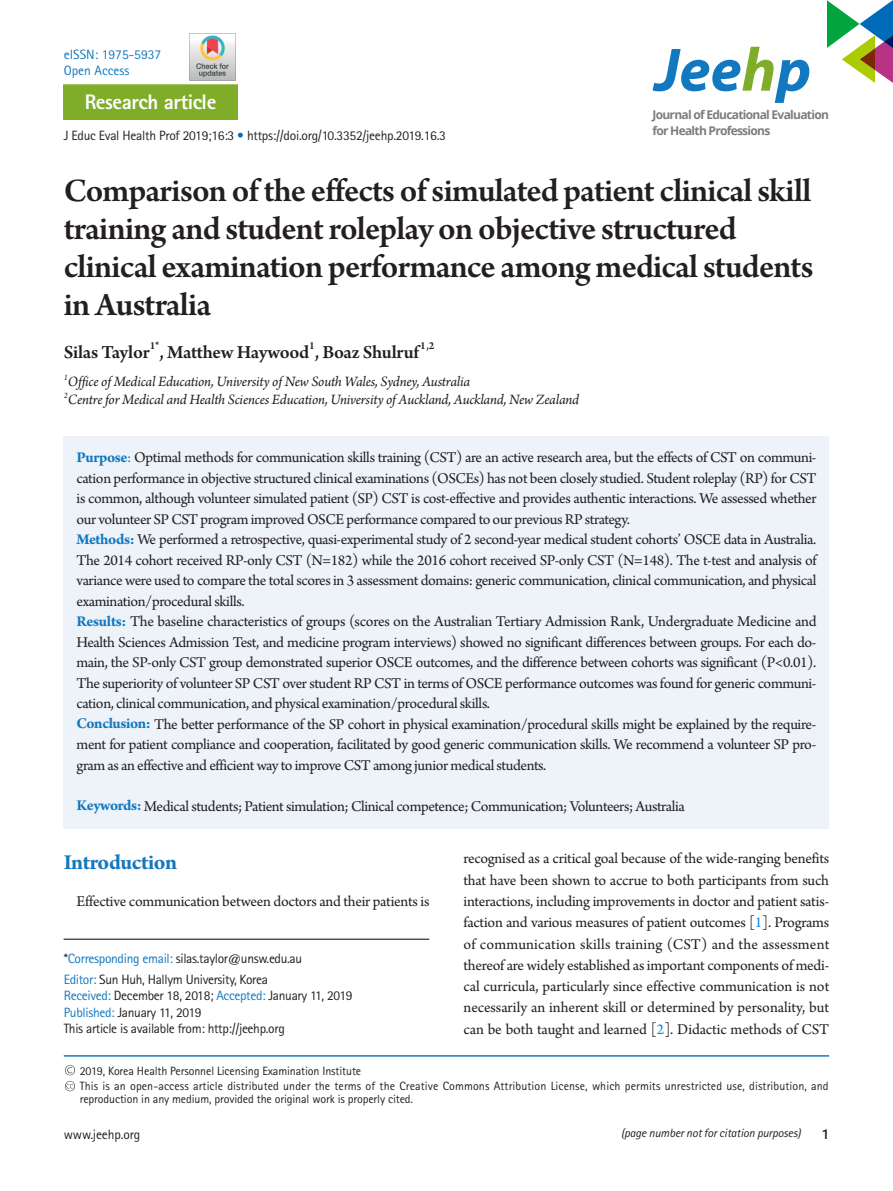
<style>
.page{position:relative;width:893px;height:1191px;background:#fff}
.page>*{position:absolute;margin:0;border:0;box-sizing:border-box;transform-origin:0 0}
.article-title{font:600 34.5px/38px "Arno Pro";letter-spacing:-.02em;color:#231f20}
.body-title{font:700 22.5px "Arno Pro";letter-spacing:-.015em;color:#1278bf}
.subject{font:800 21px "Rotis Sans Serif Std";letter-spacing:-.02em;color:#fff}
.contrib-group{font:600 19.5px "Arno Pro";letter-spacing:-.015em;color:#231f20}
.abstract{font:15.75px/20.4px "Arno Pro";letter-spacing:-.025em;color:#231f20;text-align:justify}
.body{font:15.75px/21.3px "Arno Pro";letter-spacing:-.015em;color:#231f20;text-align:justify}
.aff{font:italic 15px "Arno Pro";letter-spacing:-.015em;color:#231f20}
.date-published{font:13.5px "Rotis Sans Serif Std";letter-spacing:-.025em;color:#231f20}
.doi{font:13.5px "Rotis Sans Serif Std";letter-spacing:-.02em;color:#231f20}
.issn{font:13.5px "Rotis Sans Serif Std";color:#1278bf}
.t1{font:500 13.5px "Roboto";color:#231f20}
.t2{font:12px/15px "Rotis Sans Serif Std";letter-spacing:.005em;color:#231f20}
.t3{font:700 12px/16.5px "Noto Sans";letter-spacing:-.06em;color:#7d7d7d}
.t4{font:italic 12px "Rotis Sans Serif Std";letter-spacing:-.01em;color:#231f20}
.contrib-group-2{font:600 11.4px "Arno Pro";color:#231f20}
.aff-2{font:italic 8.7px "Arno Pro";color:#231f20}
.s1{color:#006bb8}
.s2{font-weight:700;color:#1278bf}
.s3{color:#1278bf}
.s4{color:#0b88de}
</style>
<div class="page">
<div style="left:64px;top:437px;width:765px;height:392px;background:#edf3f9"></div>
<div style="left:64px;top:85px;width:173px;height:34px;background:#80ad29"></div>
<div style="left:63px;top:84px;width:175px;height:36px;border:2px solid #80ad29"></div>
<svg style="left:827px;top:0;width:66px;height:83px"></svg>
<svg style="left:652px;top:47px;width:157px;height:56px"></svg>
<hr style="left:64px;top:1055px;width:765px;height:1px;background:#1278bf">
<svg style="left:65px;top:1065px;width:10px;height:10px"></svg>
<svg style="left:65px;top:1081px;width:10px;height:10px"></svg>
<hr style="left:64px;top:938px;width:365px;height:1px;background:#000">
<img style="left:189px;top:34px;width:47px;height:47px">
<p class="issn" style="left:64px;top:46px;width:99px">eISSN: 1975-5937</p>
<p class="issn" style="left:64px;top:63px;width:67px">Open Access</p>
<p class="subject" style="left:85px;top:89px;width:133px">Research article</p>
<p class="doi" style="left:64px;top:128px;width:384px">J Educ Eval Health Prof 2019;16:3 <span class="s1">•</span> https://doi.org/10.3352/jeehp.2019.16.3</p>
<p class="t3" style="left:652px;top:106px;width:178px">Journal of Educational Evaluation for Health Professions</p>
<p class="article-title" style="left:64px;top:174px;width:751px">Comparison of the effects of simulated patient clinical skill training and student roleplay on objective structured clinical examination performance among medical students in Australia</p>
<p class="contrib-group" style="left:64px;top:341px;width:88px">Silas Taylor</p>
<p class="contrib-group-2" style="left:150px;top:339px;width:11px">1*</p>
<p class="contrib-group" style="left:159px;top:341px;width:261px">, Matthew Haywood , Boaz Shulruf</p>
<p class="contrib-group-2" style="left:309px;top:339px;width:7px">1</p>
<p class="contrib-group-2" style="left:420px;top:339px;width:16px">1,2</p>
<p class="aff-2" style="left:64px;top:372px;width:6px">1</p>
<p class="aff" style="left:68px;top:373px;width:404px">Office of Medical Education, University of New South Wales, Sydney, Australia</p>
<p class="aff-2" style="left:64px;top:390px;width:6px">2</p>
<p class="aff" style="left:68px;top:391px;width:513px">Centre for Medical and Health Sciences Education, University of Auckland, Auckland, New Zealand</p>
<p class="abstract" style="left:77px;top:448px;width:741px"><span class="s2">Purpose</span><span class="s3">:</span> Optimal methods for communication skills training (CST) are an active research area, but the effects of CST on communi&shy;cation performance in objective structured clinical examinations (OSCEs) has not been closely studied. Student roleplay (RP) for CST is common, although volunteer simulated patient (SP) CST is cost-effective and provides authentic interactions. We assessed whether our volunteer SP CST program improved OSCE performance compared to our previous RP strategy.</p>
<p class="abstract" style="left:77px;top:530px;width:742px"><span class="s2">Methods:</span> We performed a retrospective, quasi-experimental study of 2 second-year medical student cohorts’ OSCE data in Australia.<br>The 2014 cohort received RP-only CST (N=182) while the 2016 cohort received SP-only CST (N=148). The t-test and analysis of variance were used to compare the total scores in 3 assessment domains: generic communication, clinical communication, and physical examination/procedural skills.</p>
<p class="abstract" style="left:77px;top:612px;width:742px"><span class="s2">Results:</span> The baseline characteristics of groups (scores on the Australian Tertiary Admission Rank, Undergraduate Medicine and Health Sciences Admission Test, and medicine program interviews) showed no significant differences between groups. For each do&shy;main, the SP-only CST group demonstrated superior OSCE outcomes, and the difference between cohorts was significant (P&lt;0.01).<br>The superiority of volunteer SP CST over student RP CST in terms of OSCE performance outcomes was found for generic communi&shy;cation, clinical communication, and physical examination/procedural skills.</p>
<p class="abstract" style="left:77px;top:714px;width:741px"><span class="s2">Conclusion:</span> The better performance of the SP cohort in physical examination/procedural skills might be explained by the require&shy;ment for patient compliance and cooperation, facilitated by good generic communication skills. We recommend a volunteer SP pro&shy;gram as an effective and efficient way to improve CST among junior medical students.</p>
<p class="abstract" style="left:77px;top:796px;width:610px"><span class="s2">Keywords:</span> Medical students; Patient simulation; Clinical competence; Communication; Volunteers; Australia</p>
<p class="body-title" style="left:64px;top:849px;width:115px">Introduction</p>
<p class="body" style="left:77px;top:891px;width:354px">Effective communication between doctors and their patients is</p>
<p class="date-published" style="left:64px;top:950px;width:240px">*<span class="s3">Corresponding email:</span> silas.taylor@unsw.edu.au</p>
<p class="date-published" style="left:64px;top:971px;width:206px"><span class="s3">Editor:</span> Sun Huh, Hallym University, Korea</p>
<p class="date-published" style="left:64px;top:987px;width:290px"><span class="s3">Received:</span> December 18, 2018; <span class="s3">Accepted:</span> January 11, 2019</p>
<p class="date-published" style="left:64px;top:1004px;width:139px"><span class="s3">Published:</span> January 11, 2019</p>
<p class="date-published" style="left:64px;top:1020px;width:223px">This article is available from: http://jeehp.org</p>
<p class="body" style="left:463px;top:849px;width:367px">recognised as a critical goal because of the wide-ranging benefits that have been shown to accrue to both participants from such interactions, including improvements in doctor and patient satis&shy;faction and various measures of patient outcomes [<span class="s4">1</span>]. Programs of communication skills training (CST) and the assessment thereof are widely established as important components of medi&shy;cal curricula, particularly since effective communication is not necessarily an inherent skill or determined by personality, but can be both taught and learned [<span class="s4">2</span>]. Didactic methods of CST</p>
<p class="t2" style="left:80px;top:1063px;width:750px">2019, Korea Health Personnel Licensing Examination Institute<br>This is an open-access article distributed under the terms of the Creative Commons Attribution License, which permits unrestricted use, distribution, and</p>
<p class="t2" style="left:80px;top:1091px;width:335px">reproduction in any medium, provided the original work is properly cited.</p>
<p class="doi" style="left:64px;top:1126px;width:78px">www.jeehp.org</p>
<p class="t4" style="left:621px;top:1126px;width:181px">(page number not for citation purposes)</p>
<p class="t1" style="left:822px;top:1124px;width:9px">1</p>
</div>
